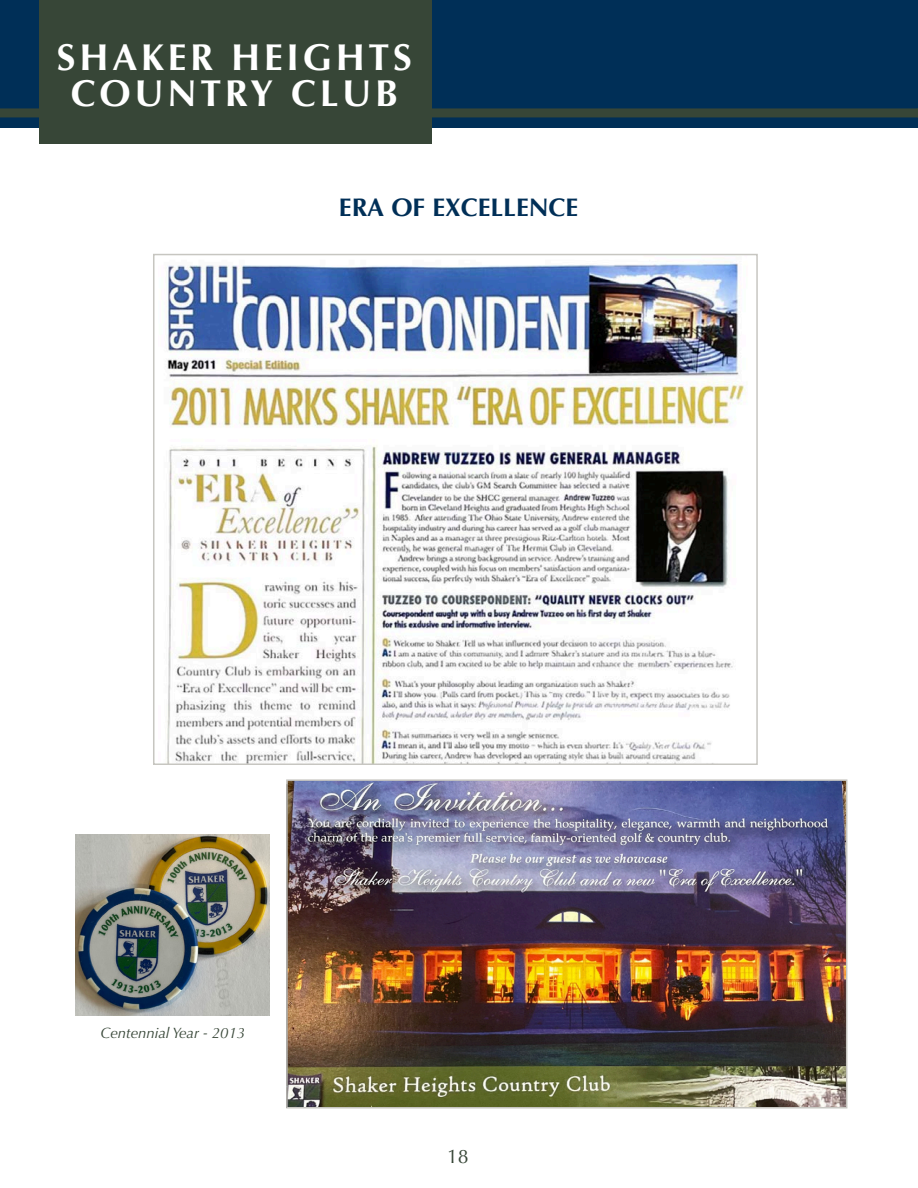
<style>
.page{position:relative;width:918px;height:1188px;background:#fff}
.page>*{position:absolute;margin:0;border:0;box-sizing:border-box;transform-origin:0 0}
.t1{font:700 37.5px "Optima";letter-spacing:.1em;color:#fff}
.t2{font:700 25.5px "Optima";color:#002f57}
.t3{font:19.5px "Optima";color:#374637}
.t4{font:italic 15px "Optima";color:#374637}
</style>
<div class="page">
<div style="left:0;top:0;width:918px;height:127px;background:#002f57"></div>
<div style="left:40px;top:0;width:392px;height:144px;background:#374637"></div>
<div style="left:0;top:108px;width:918px;height:9px;background:#374637"></div>
<img style="left:166px;top:261px;width:580px;height:501px">
<div style="left:153px;top:254px;width:605px;height:511px;border:2px solid #c7c6c1"></div>
<img style="left:289px;top:782px;width:555px;height:323px">
<div style="left:286px;top:779px;width:561px;height:329px;border:2px solid #c7c6c1"></div>
<img style="left:76px;top:835px;width:194px;height:181px">
<p class="t1" style="left:57px;top:35px;width:357px">SHAKER HEIGHTS</p>
<p class="t1" style="left:71px;top:71px;width:329px">COUNTRY CLUB</p>
<p class="t2" style="left:339px;top:192px;width:241px">ERA OF EXCELLENCE</p>
<p class="t4" style="left:100px;top:1024px;width:146px">Centennial Year - 2013</p>
<p class="t3" style="left:447px;top:1145px;width:23px">18</p>
</div>
